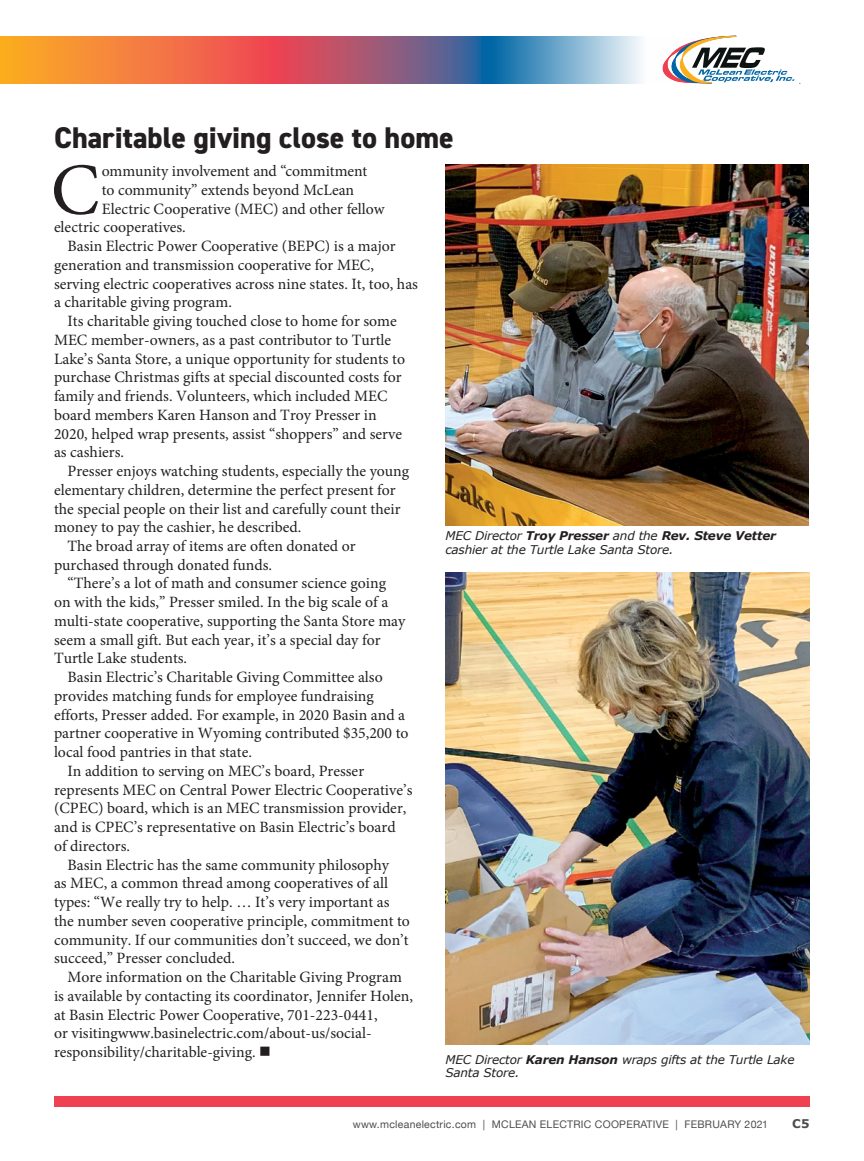
<style>
.page{position:relative;width:864px;height:1161px;background:#fff}
.page>*{position:absolute;margin:0;border:0;box-sizing:border-box;transform-origin:0 0}
.t1{font:73.5px "Minion Pro";color:#231f20}
.t2{font:800 30px "DIN2014";color:#231f20}
.t3{font:15.75px "Minion Pro";color:#231f20}
.t4{font:italic 12px/13.5px "Verdana";letter-spacing:-.015em;color:#231f20}
.t5{font:700 12px "Verdana";color:#4d4d4f}
.t6{font:10.5px "Helvetica Neue";letter-spacing:.025em;color:#4d4d4f}
.s1{font-weight:700}
</style>
<div class="page">
<div style="left:54px;top:1097px;width:756px;height:10px;background:#ef4151"></div>
<img style="left:446px;top:165px;width:362px;height:360px">
<img style="left:446px;top:573px;width:364px;height:472px">
<svg style="left:708px;top:36px;width:93px;height:48px"></svg>
<svg style="left:0;top:36px;width:708px;height:48px;background:#b9837c"></svg>
<h2 class="t2" style="left:54px;top:118px;width:401px">Charitable giving close to home</h2>
<h1 class="t1" style="left:51px;top:141px;width:50px">C</h1>
<p class="t3" style="left:102px;top:161px;width:267px">ommunity involvement and “commitment</p>
<p class="t3" style="left:102px;top:179px;width:254px">to community” extends beyond McLean</p>
<p class="t3" style="left:102px;top:198px;width:284px">Electric Cooperative (MEC) and other fellow</p>
<p class="t3" style="left:54px;top:217px;width:133px">electric cooperatives.</p>
<p class="t3" style="left:68px;top:236px;width:330px">Basin Electric Power Cooperative (BEPC) is a major</p>
<p class="t3" style="left:54px;top:254px;width:322px">generation and transmission cooperative for MEC,</p>
<p class="t3" style="left:54px;top:273px;width:366px">serving electric cooperatives across nine states. It, too, has</p>
<p class="t3" style="left:54px;top:292px;width:179px">a charitable giving program.</p>
<p class="t3" style="left:68px;top:311px;width:331px">Its charitable giving touched close to home for some</p>
<p class="t3" style="left:54px;top:329px;width:339px">MEC member-owners, as a past contributor to Turtle</p>
<p class="t3" style="left:54px;top:348px;width:353px">Lake’s Santa Store, a unique opportunity for students to</p>
<p class="t3" style="left:54px;top:367px;width:349px">purchase Christmas gifts at special discounted costs for</p>
<p class="t3" style="left:54px;top:385px;width:335px">family and friends. Volunteers, which included MEC</p>
<p class="t3" style="left:54px;top:404px;width:324px">board members Karen Hanson and Troy Presser in</p>
<p class="t3" style="left:54px;top:423px;width:350px">2020, helped wrap presents, assist “shoppers” and serve</p>
<p class="t3" style="left:54px;top:442px;width:72px">as cashiers.</p>
<p class="t3" style="left:68px;top:460px;width:343px">Presser enjoys watching students, especially the young</p>
<p class="t3" style="left:54px;top:479px;width:343px">elementary children, determine the perfect present for</p>
<p class="t3" style="left:54px;top:498px;width:348px">the special people on their list and carefully count their</p>
<p class="t3" style="left:54px;top:517px;width:249px">money to pay the cashier, he described.</p>
<p class="t3" style="left:68px;top:535px;width:290px">The broad array of items are often donated or</p>
<p class="t3" style="left:54px;top:554px;width:220px">purchased through donated funds.</p>
<p class="t3" style="left:68px;top:573px;width:320px">“There’s a lot of math and consumer science going</p>
<p class="t3" style="left:54px;top:592px;width:336px">on with the kids,” Presser smiled. In the big scale of a</p>
<p class="t3" style="left:54px;top:610px;width:353px">multi-state cooperative, supporting the Santa Store may</p>
<p class="t3" style="left:54px;top:629px;width:328px">seem a small gift. But each year, it’s a special day for</p>
<p class="t3" style="left:54px;top:648px;width:135px">Turtle Lake students.</p>
<p class="t3" style="left:68px;top:667px;width:317px">Basin Electric’s Charitable Giving Committee also</p>
<p class="t3" style="left:54px;top:685px;width:321px">provides matching funds for employee fundraising</p>
<p class="t3" style="left:54px;top:704px;width:353px">efforts, Presser added. For example, in 2020 Basin and a</p>
<p class="t3" style="left:54px;top:723px;width:356px">partner cooperative in Wyoming contributed $35,200 to</p>
<p class="t3" style="left:54px;top:742px;width:199px">local food pantries in that state.</p>
<p class="t3" style="left:68px;top:760px;width:298px">In addition to serving on MEC’s board, Presser</p>
<p class="t3" style="left:54px;top:779px;width:360px">represents MEC on Central Power Electric Cooperative’s</p>
<p class="t3" style="left:54px;top:798px;width:354px">(CPEC) board, which is an MEC transmission provider,</p>
<p class="t3" style="left:54px;top:817px;width:343px">and is CPEC’s representative on Basin Electric’s board</p>
<p class="t3" style="left:54px;top:835px;width:78px">of directors.</p>
<p class="t3" style="left:68px;top:854px;width:323px">Basin Electric has the same community philosophy</p>
<p class="t3" style="left:54px;top:873px;width:336px">as MEC, a common thread among cooperatives of all</p>
<p class="t3" style="left:54px;top:892px;width:337px">types: “We really try to help. … It’s very important as</p>
<p class="t3" style="left:54px;top:910px;width:357px">the number seven cooperative principle, commitment to</p>
<p class="t3" style="left:54px;top:929px;width:356px">community. If our communities don’t succeed, we don’t</p>
<p class="t3" style="left:54px;top:948px;width:182px">succeed,” Presser concluded.</p>
<p class="t3" style="left:68px;top:967px;width:336px">More information on the Charitable Giving Program</p>
<p class="t3" style="left:54px;top:985px;width:361px">is available by contacting its coordinator, Jennifer Holen,</p>
<p class="t3" style="left:54px;top:1004px;width:325px">at Basin Electric Power Cooperative, 701-223-0441,</p>
<p class="t3" style="left:54px;top:1023px;width:319px">or visitingwww.basinelectric.com/about-us/social-</p>
<p class="t3" style="left:54px;top:1041px;width:218px">responsibility/charitable-giving. ■</p>
<p class="t4" style="left:446px;top:529px;width:332px">MEC Director <span class="s1">Troy Presser</span> and the <span class="s1">Rev. Steve Vetter </span>cashier at the Turtle Lake Santa Store.</p>
<p class="t4" style="left:446px;top:1052px;width:351px">MEC Director <span class="s1">Karen Hanson</span> wraps gifts at the Turtle Lake<br>Santa Store.</p>
<p class="t6" style="left:353px;top:1116px;width:417px">www.mcleanelectric.com | MCLEAN ELECTRIC COOPERATIVE | FEBRUARY 2021</p>
<p class="t5" style="left:792px;top:1115px;width:19px">C5</p>
</div>
